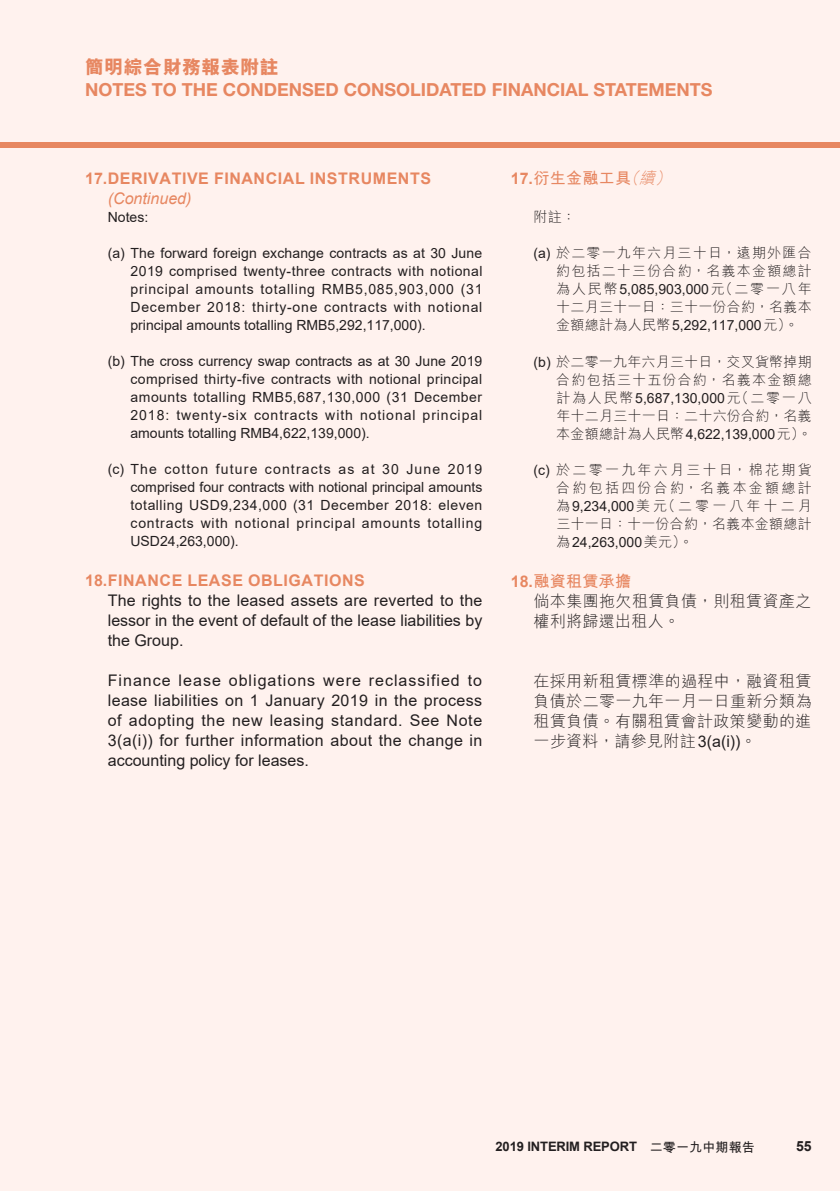
<style>
.page{position:relative;width:840px;height:1191px;background:#fff}
.page>*{position:absolute;margin:0;border:0;box-sizing:border-box;transform-origin:0 0}
.t1{font:800 19px "M Hei HK";letter-spacing:.02em;color:#e78761}
.t2{font:700 18px "Helvetica Neue LT Std";color:#e78761}
.t3{font:16px/20px "Arial";color:#231f20;text-align:justify}
.t4{font:300 16px/20px "M Hei HK";letter-spacing:.025em;color:#231f20}
.t5{font:700 16px "Arial";letter-spacing:.015em;color:#e78761}
.t6{font:700 16px "M Hei HK";letter-spacing:.02em;color:#e78761}
.t7{font:italic 16px "Arial";color:#e78761}
.t8{font:14px/18px "Arial";color:#231f20;text-align:justify}
.t9{font:300 14px/18px "M Hei HK";letter-spacing:.085em;color:#231f20;text-align:right}
.t10{font:300 14px/18px "M Hei HK";letter-spacing:.015em;color:#231f20;text-align:right}
.t11{font:700 14px "Arial";color:#231f20}
.t12{font:700 13px "Arial";letter-spacing:-.01em;color:#231f20}
.s1{font-family:"Arial"}
.s2{font-weight:300;font-style:italic}
.s3{font-family:"Arial";font-weight:400}
.s4{font-family:"M Hei HK";font-weight:300}
.s5{font-family:"Arial";font-weight:700;color:#e78761}
.s6{font-weight:700;color:#e78761}
.s7{font-family:"M Hei HK"}
</style>
<div class="page">
<div style="left:0;top:0;width:839px;height:1191px;background:#fff2ee"></div>
<div style="left:0;top:142px;width:839px;height:5px;background:#e78761"></div>
<h1 class="t1" style="left:85px;top:57px;width:195px">簡明綜合財務報表附註</h1>
<p class="t2" style="left:85px;top:78px;width:628px">NOTES TO THE CONDENSED CONSOLIDATED FINANCIAL STATEMENTS</p>
<p class="t5" style="left:85px;top:167px;width:46px">17.DERIVATIVE</p>
<p class="t5" style="left:214px;top:167px;width:11px">FINANCIAL</p>
<p class="t5" style="left:309px;top:167px;width:12px">INSTRUMENTS</p>
<p class="t7" style="left:108px;top:188px;width:85px">(Continued)</p>
<p class="t8" style="left:108px;top:208px;width:42px">Notes:</p>
<p class="t8" style="left:130px;top:244px;width:353px;text-indent:-23px">(a) The forward foreign exchange contracts as at 30 June 2019 comprised twenty-three contracts with notional principal amounts totalling RMB5,085,903,000 (31<br>December 2018: thirty-one contracts with notional principal amounts totalling RMB5,292,117,000).</p>
<p class="t8" style="left:130px;top:352px;width:353px;text-indent:-23px">(b) The cross currency swap contracts as at 30 June 2019 comprised thirty-five contracts with notional principal amounts totalling RMB5,687,130,000 (31 December 2018: twenty-six contracts with notional principal amounts totalling RMB4,622,139,000).</p>
<p class="t8" style="left:130px;top:460px;width:353px;text-indent:-23px">(c) The cotton future contracts as at 30 June 2019 comprised four contracts with notional principal amounts totalling USD9,234,000 (31 December 2018: eleven contracts with notional principal amounts totalling USD24,263,000).</p>
<p class="t5" style="left:85px;top:569px;width:45px">18.FINANCE</p>
<p class="t5" style="left:187px;top:569px;width:12px">LEASE</p>
<p class="t5" style="left:248px;top:569px;width:12px">OBLIGATIONS</p>
<p class="t3" style="left:108px;top:590px;width:376px">The rights to the leased assets are reverted to the lessor in the event of default of the lease liabilities by the Group.</p>
<p class="t3" style="left:108px;top:670px;width:376px">Finance lease obligations were reclassified to lease liabilities on 1 January 2019 in the process of adopting the new leasing standard. See Note 3(a(i)) for further information about the change in accounting policy for leases.</p>
<p class="t6" style="left:510px;top:167px;width:165px"><span class="s1">17.</span>衍生金融工具<span class="s2">（續）</span></p>
<p class="t9" style="left:533px;top:208px;width:44px">附註：</p>
<p class="t9" style="left:533px;top:244px;width:279px"><span class="s3">(a)</span> 於二零一九年六月三十日，遠期外匯合約包括二十三份合約，名義本金額總計</p>
<p class="t8" style="left:556px;top:280px;width:257px"><span class="s4">為人民幣</span>5,085,903,000<span class="s4">元（二零一八年</span></p>
<p class="t10" style="left:556px;top:298px;width:257px">十二月三十一日：三十一份合約，名義本</p>
<p class="t8" style="left:556px;top:316px;width:243px"><span class="s4">金額總計為人民幣</span>5,292,117,000<span class="s4">元）。</span></p>
<p class="t10" style="left:533px;top:352px;width:279px"><span class="s3">(b)</span> 於二零一九年六月三十日，交叉貨幣掉期合約包括三十五份合約，名義本金額總</p>
<p class="t8" style="left:556px;top:388px;width:257px"><span class="s4">計為人民幣</span>5,687,130,000<span class="s4">元（二零一八</span></p>
<p class="t10" style="left:556px;top:406px;width:257px">年十二月三十一日：二十六份合約，名義</p>
<p class="t8" style="left:556px;top:424px;width:257px"><span class="s4">本金額總計為人民幣</span>4,622,139,000<span class="s4">元）。</span></p>
<p class="t9" style="left:556px;top:460px;width:257px;text-align:justify;text-indent:-23px"><span class="s3">(c)</span> 於二零一九年六月三十日，棉花期貨合約包括四份合約，名義本金額總計為<span class="s3">9,234,000</span>美元（二零一八年十二月三十一日：十一份合約，名義本金額總計</p>
<p class="t8" style="left:556px;top:532px;width:138px"><span class="s4">為</span>24,263,000<span class="s4">美元）。</span></p>
<p class="t4" style="left:533px;top:570px;width:279px;text-indent:-23px"><span class="s5">18.</span><span class="s6">融資租賃承擔<br></span>倘本集團拖欠租賃負債，則租賃資產之權利將歸還出租人。</p>
<p class="t4" style="left:533px;top:670px;width:279px;text-align:justify">在採用新租賃標準的過程中，融資租賃負債於二零一九年一月一日重新分類為租賃負債。有關租賃會計政策變動的進一步資料，請參見附註<span class="s3">3(a(i))</span>。</p>
<p class="t12" style="left:495px;top:1137px;width:261px">2019 INTERIM REPORT <span class="s7">二零一九中期報告</span></p>
<p class="t11" style="left:795px;top:1136px;width:17px">55</p>
</div>
